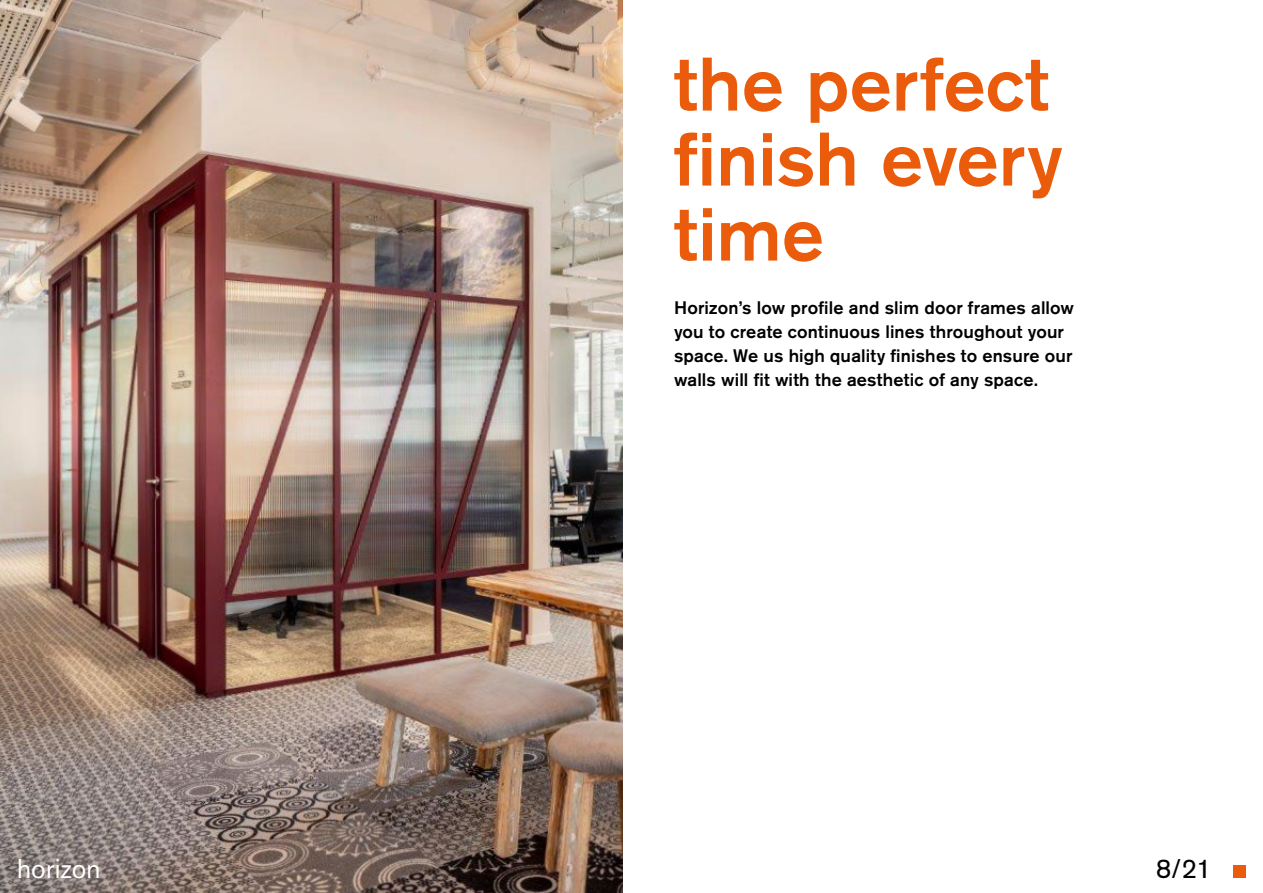
<style>
.page{position:relative;width:1263px;height:893px;background:#fff}
.page>*{position:absolute;margin:0;border:0;box-sizing:border-box;transform-origin:0 0}
.t1{font:500 75px/75px "Akzidenz Grotesk BE";color:#ea5b0b}
.t2{font:27px "Akzidenz Grotesk BE";letter-spacing:.005em;color:#fff}
.t3{font:27px "Akzidenz Grotesk BE";color:#000}
.t4{font:500 18px/24px "Akzidenz Grotesk BE";letter-spacing:.01em;color:#000}
</style>
<div class="page">
<img style="left:0;top:0;width:622px;height:893px">
<div style="left:1233px;top:865px;width:13px;height:13px;background:#ea5b0b"></div>
<h1 class="t1" style="left:674px;top:46px;width:390px">the perfect finish every time</h1>
<p class="t4" style="left:674px;top:296px;width:402px">Horizon’s low profile and slim door frames allow you to create continuous lines throughout your space. We us high quality finishes to ensure our walls will fit with the aesthetic of any space.</p>
<h2 class="t2" style="left:17px;top:852px;width:85px">horizon</h2>
<h2 class="t3" style="left:1156px;top:852px;width:58px">8/21</h2>
</div>
